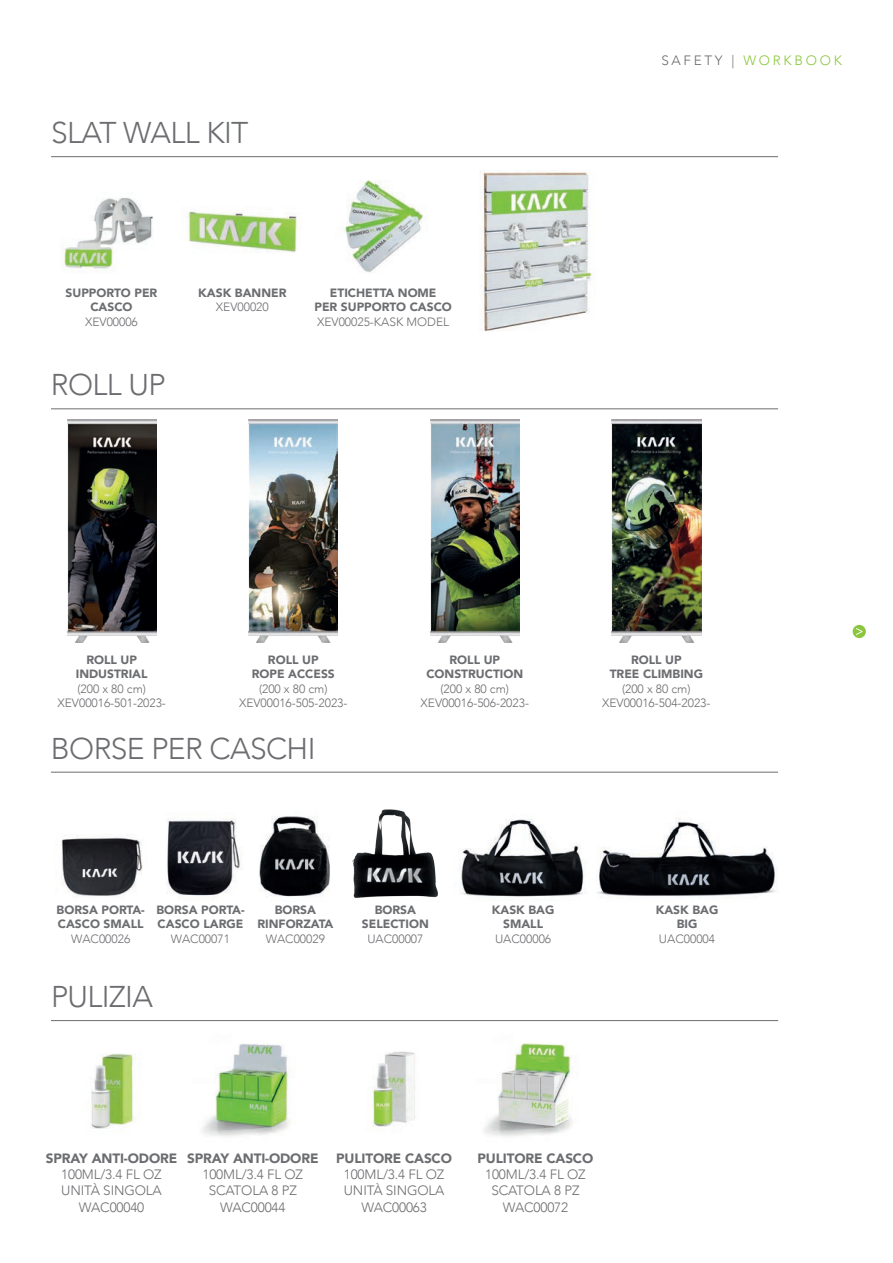
<style>
.page{position:relative;width:893px;height:1263px;background:#fff}
.page>*{position:absolute;margin:0;border:0;box-sizing:border-box;transform-origin:0 0}
.t1{font:300 30px "Avenir";letter-spacing:-.02em;color:#6c6d70}
.t2{font:300 13.5px/16.2px "Avenir";letter-spacing:-.01em;color:#6c6d70;text-align:center}
.t3{font:900 13.5px "Avenir";letter-spacing:-.01em;color:#6c6d70}
.t4{font:300 13.5px "Avenir";letter-spacing:.2em;color:#8bc63e}
.t5{font:900 12px/14.4px "Avenir";color:#6c6d70;text-align:center}
.t6{font:300 12px/14.4px "Avenir";color:#6c6d70;text-align:center}
.s1{color:#6c6d70}
</style>
<div class="page">
<div style="left:853px;top:625px;width:13px;height:13px;background:#8bc63e;border-radius:50%"></div>
<svg style="left:856px;top:628px;width:6px;height:7px"></svg>
<hr style="left:51px;top:408px;width:727px;height:1px;background:#6c6d70">
<hr style="left:51px;top:156px;width:727px;height:1px;background:#6c6d70">
<img style="left:63px;top:198px;width:90px;height:71px">
<img style="left:341px;top:180px;width:84px;height:93px">
<img style="left:480px;top:172px;width:112px;height:159px">
<hr style="left:51px;top:1020px;width:727px;height:1px;background:#6c6d70">
<img style="left:90px;top:1053px;width:46px;height:76px">
<img style="left:484px;top:1043px;width:89px;height:93px">
<img style="left:202px;top:1043px;width:92px;height:93px">
<img style="left:368px;top:1051px;width:47px;height:77px">
<hr style="left:51px;top:772px;width:727px;height:1px;background:#6c6d70">
<img style="left:61px;top:835px;width:82px;height:62px">
<img style="left:167px;top:818px;width:75px;height:78px">
<img style="left:597px;top:818px;width:179px;height:78px">
<img style="left:460px;top:819px;width:126px;height:78px">
<img style="left:352px;top:809px;width:86px;height:89px">
<img style="left:259px;top:816px;width:71px;height:81px">
<img style="left:67px;top:419px;width:89px;height:223px">
<img style="left:249px;top:420px;width:89px;height:222px">
<img style="left:430px;top:420px;width:89px;height:222px">
<img style="left:612px;top:420px;width:89px;height:222px">
<img style="left:188px;top:211px;width:109px;height:41px">
<h1 class="t1" style="left:51px;top:115px;width:199px">SLAT WALL KIT</h1>
<p class="t5" style="left:66px;top:285px;width:93px">SUPPORTO PER<br>CASCO</p>
<p class="t6" style="left:85px;top:314px;width:54px">XEV00006</p>
<h1 class="t1" style="left:51px;top:367px;width:116px">ROLL UP</h1>
<p class="t5" style="left:198px;top:285px;width:90px">KASK BANNER</p>
<p class="t6" style="left:216px;top:300px;width:54px">XEV00020</p>
<p class="t5" style="left:314px;top:285px;width:139px">ETICHETTA NOME<br>PER SUPPORTO CASCO</p>
<p class="t6" style="left:317px;top:314px;width:134px">XEV00025-KASK MODEL</p>
<p class="t4" style="left:661px;top:52px;width:182px"><span class="s1">SAFETY |</span> WORKBOOK</p>
<p class="t5" style="left:76px;top:652px;width:73px">ROLL UP<br>INDUSTRIAL</p>
<p class="t6" style="left:58px;top:681px;width:110px">(200 x 80 cm)<br>XEV00016-501-2023-</p>
<p class="t5" style="left:252px;top:652px;width:85px">ROLL UP<br>ROPE ACCESS</p>
<p class="t6" style="left:239px;top:681px;width:110px">(200 x 80 cm)<br>XEV00016-505-2023-</p>
<h1 class="t1" style="left:51px;top:731px;width:266px">BORSE PER CASCHI</h1>
<p class="t5" style="left:426px;top:652px;width:98px">ROLL UP<br>CONSTRUCTION</p>
<p class="t6" style="left:421px;top:681px;width:110px">(200 x 80 cm)<br>XEV00016-506-2023-</p>
<p class="t5" style="left:610px;top:652px;width:95px">ROLL UP<br>TREE CLIMBING</p>
<p class="t6" style="left:602px;top:681px;width:110px">(200 x 80 cm)<br>XEV00016-504-2023-</p>
<p class="t5" style="left:57px;top:902px;width:90px;text-align:left">BORSA PORTA-<br>CASCO SMALL</p>
<p class="t6" style="left:71px;top:931px;width:60px">WAC00026</p>
<p class="t5" style="left:156px;top:902px;width:90px;text-align:left">BORSA PORTA-<br>CASCO LARGE</p>
<p class="t6" style="left:171px;top:931px;width:60px">WAC00071</p>
<p class="t5" style="left:257px;top:902px;width:78px">BORSA<br>RINFORZATA</p>
<p class="t6" style="left:266px;top:931px;width:60px">WAC00029</p>
<h1 class="t1" style="left:51px;top:979px;width:103px">PULIZIA</h1>
<p class="t5" style="left:362px;top:902px;width:68px">BORSA<br>SELECTION</p>
<p class="t6" style="left:367px;top:931px;width:58px">UAC00007</p>
<p class="t5" style="left:492px;top:902px;width:64px">KASK BAG<br>SMALL</p>
<p class="t6" style="left:495px;top:931px;width:58px">UAC00006</p>
<p class="t5" style="left:656px;top:902px;width:64px">KASK BAG<br>BIG</p>
<p class="t6" style="left:659px;top:931px;width:58px">UAC00004</p>
<p class="t3" style="left:46px;top:1147px;width:133px">SPRAY ANTI-ODORE</p>
<p class="t2" style="left:61px;top:1166px;width:102px">100ML/3.4 FL OZ<br>UNITÀ SINGOLA<br>WAC00040</p>
<p class="t3" style="left:187px;top:1147px;width:133px">SPRAY ANTI-ODORE</p>
<p class="t2" style="left:203px;top:1166px;width:102px">100ML/3.4 FL OZ<br>SCATOLA 8 PZ<br>WAC00044</p>
<p class="t3" style="left:336px;top:1147px;width:117px">PULITORE CASCO</p>
<p class="t2" style="left:344px;top:1166px;width:102px">100ML/3.4 FL OZ<br>UNITÀ SINGOLA<br>WAC00063</p>
<p class="t3" style="left:478px;top:1147px;width:117px">PULITORE CASCO</p>
<p class="t2" style="left:485px;top:1166px;width:102px">100ML/3.4 FL OZ<br>SCATOLA 8 PZ<br>WAC00072</p>
</div>
